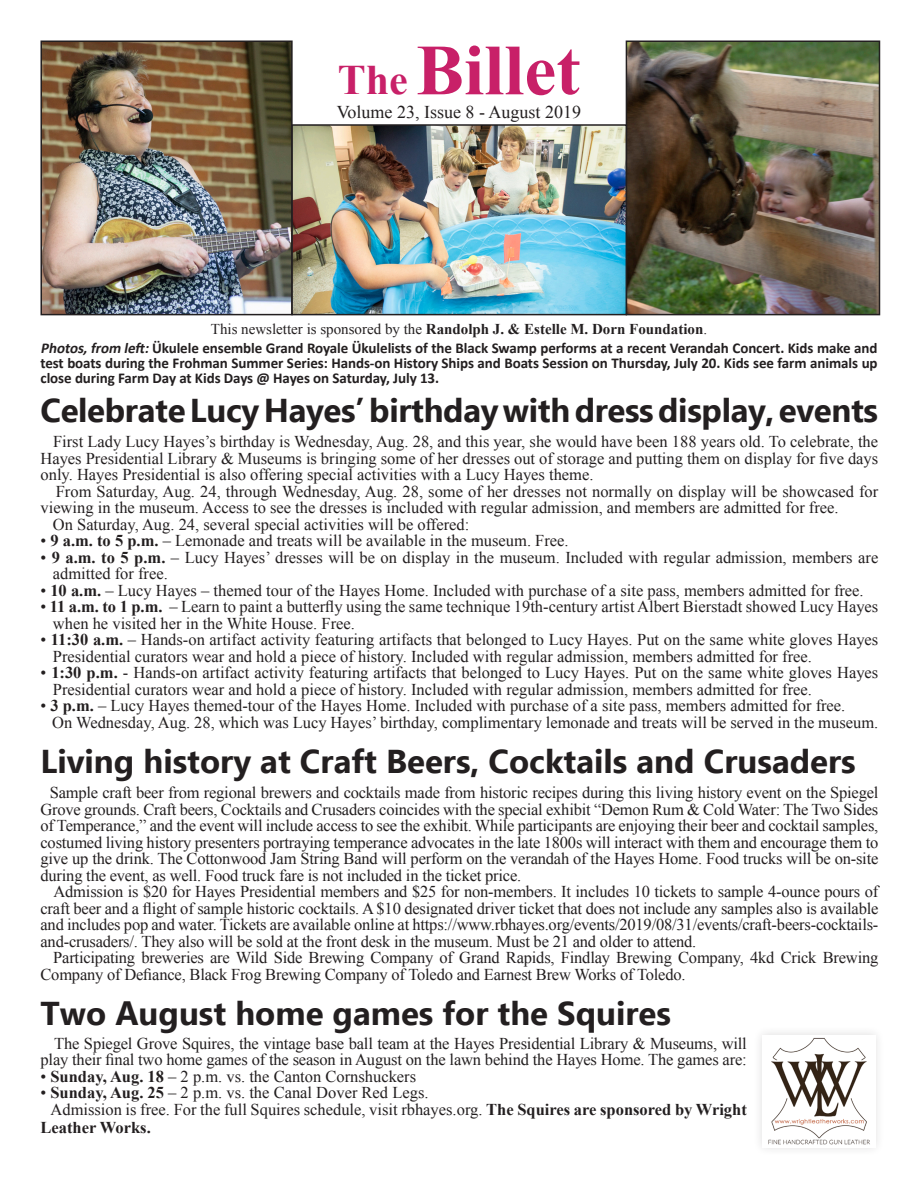
<style>
.page{position:relative;width:918px;height:1188px;background:#fff}
.page>*{position:absolute;margin:0;border:0;box-sizing:border-box;transform-origin:0 0}
.t1{font:700 72px "Times New Roman";color:#c82068}
.t2{font:700 33px "Ebrima";color:#231f20}
.t3{font:18px "Times New Roman";color:#231f20}
.t4{font:16.5px/16.5px "Times New Roman";color:#231f20}
.t5{font:700 15px/15px "Calibri";letter-spacing:-.005em;color:#231f20;text-align:justify}
.t6{font:700 15px "Times New Roman";color:#231f20}
.s1{font-size:42px}
.s2{font-weight:400}
.s3{font-style:italic}
.s4{font-weight:700}
</style>
<div class="page">
<img style="left:43px;top:43px;width:247px;height:269px">
<div style="left:40px;top:40px;width:253px;height:275px;border:2px solid #231f20"></div>
<img style="left:629px;top:43px;width:248px;height:269px">
<div style="left:626px;top:40px;width:254px;height:275px;border:2px solid #231f20"></div>
<img style="left:294px;top:127px;width:330px;height:185px">
<div style="left:291px;top:124px;width:336px;height:191px;border:2px solid #231f20"></div>
<img style="left:768px;top:1038px;width:102px;height:107px">
<p class="t1" style="left:338px;top:20px;width:244px"><span class="s1">The</span> Billet</p>
<p class="t3" style="left:337px;top:100px;width:246px">Volume 23, Issue 8 - August 2019</p>
<p class="t6" style="left:211px;top:318px;width:498px"><span class="s2">This newsletter is sponsored by the</span> Randolph J. &amp; Estelle M. Dorn Foundation<span class="s2">.</span></p>
<p class="t5" style="left:40px;top:341px;width:839px"><span class="s3">Photos,from left:</span>Ükulele ensemble Grand Royale Ükulelists of the Black Swamp performs at a recent Verandah Concert. Kids make and test boats during the Frohman Summer Series: Hands-on History Ships and Boats Session on Thursday, July 20. Kids see farm animals up close during Farm Day at Kids Days @ Hayes on Saturday, July 13.</p>
<p class="t2" style="left:40px;top:386px;width:839px">Celebrate Lucy Hayes’ birthday with dress display, events</p>
<p class="t4" style="left:40px;top:433px;width:839px;text-align:justify;text-indent:13px">First Lady Lucy Hayes’s birthday is Wednesday, Aug. 28, and this year, she would have been 188 years old. To celebrate, the Hayes Presidential Library &amp; Museums is bringing some of her dresses out of storage and putting them on display for five days only. Hayes Presidential is also offering special activities with a Lucy Hayes theme.</p>
<p class="t4" style="left:40px;top:483px;width:839px;text-indent:15px">From Saturday, Aug. 24, through Wednesday, Aug. 28, some of her dresses not normally on display will be showcased for viewing in the museum. Access to see the dresses is included with regular admission, and members are admitted for free.</p>
<p class="t4" style="left:53px;top:516px;width:418px">On Saturday, Aug. 24, several special activities will be offered:</p>
<p class="t4" style="left:40px;top:532px;width:530px">• <span class="s4">9 a.m. to 5 p.m.</span> – Lemonade and treats will be available in the museum. Free.</p>
<p class="t4" style="left:53px;top:549px;width:827px;text-indent:-12px">• <span class="s4">9 a.m. to 5 p.m.</span> – Lucy Hayes’ dresses will be on display in the museum. Included with regular admission, members are admitted for free.</p>
<p class="t4" style="left:40px;top:582px;width:825px">• <span class="s4">10 a.m.</span> – Lucy Hayes – themed tour of the Hayes Home. Included with purchase of a site pass, members admitted for free.</p>
<p class="t4" style="left:53px;top:598px;width:827px;text-indent:-12px">• <span class="s4">11 a.m. to 1 p.m.</span> – Learn to paint a butterfly using the same technique 19th-century artist Albert Bierstadt showed Lucy Hayes when he visited her in the White House. Free.</p>
<p class="t4" style="left:53px;top:631px;width:827px;text-indent:-12px">• <span class="s4">11:30 a.m.</span> – Hands-on artifact activity featuring artifacts that belonged to Lucy Hayes. Put on the same white gloves Hayes<br>Presidential curators wear and hold a piece of history. Included with regular admission, members admitted for free.</p>
<p class="t4" style="left:53px;top:664px;width:827px;text-indent:-12px">• <span class="s4">1:30 p.m.</span> - Hands-on artifact activity featuring artifacts that belonged to Lucy Hayes. Put on the same white gloves Hayes<br>Presidential curators wear and hold a piece of history. Included with regular admission, members admitted for free.</p>
<p class="t4" style="left:40px;top:697px;width:806px">• <span class="s4">3 p.m.</span> – Lucy Hayes themed-tour of the Hayes Home. Included with purchase of a site pass, members admitted for free.</p>
<p class="t4" style="left:52px;top:714px;width:828px">On Wednesday, Aug. 28, which was Lucy Hayes’ birthday, complimentary lemonade and treats will be served in the museum.</p>
<p class="t2" style="left:40px;top:737px;width:817px">Living history at Craft Beers, Cocktails and Crusaders</p>
<p class="t4" style="left:40px;top:784px;width:840px;text-align:justify;text-indent:9px">Sample craft beer from regional brewers and cocktails made from historic recipes during this living history event on the Spiegel Grove grounds. Craft beers, Cocktails and Crusaders coincides with the special exhibit “Demon Rum &amp; Cold Water: The Two Sides of Temperance,” and the event will include access to see the exhibit. While participants are enjoying their beer and cocktail samples, costumed living history presenters portraying temperance advocates in the late 1800s will interact with them and encourage them to give up the drink. The Cottonwood Jam String Band will perform on the verandah of the Hayes Home. Food trucks will be on-site during the event, as well. Food truck fare is not included in the ticket price.</p>
<p class="t4" style="left:40px;top:883px;width:839px;text-align:justify;text-indent:13px">Admission is $20 for Hayes Presidential members and $25 for non-members. It includes 10 tickets to sample 4-ounce pours of craft beer and a flight of sample historic cocktails. A $10 designated driver ticket that does not include any samples also is available and includes pop and water. Tickets are available online at https://www.rbhayes.org/events/2019/08/31/events/craft-beers-cocktails&shy;and-crusaders/. They also will be sold at the front desk in the museum. Must be 21 and older to attend.</p>
<p class="t4" style="left:40px;top:949px;width:839px;text-indent:13px">Participating breweries are Wild Side Brewing Company of Grand Rapids, Findlay Brewing Company, 4kd Crick Brewing<br>Company of Defiance, Black Frog Brewing Company of Toledo and Earnest Brew Works of Toledo.</p>
<p class="t2" style="left:40px;top:989px;width:632px">Two August home games for the Squires</p>
<p class="t4" style="left:40px;top:1035px;width:708px;text-align:right">The Spiegel Grove Squires, the vintage base ball team at the Hayes Presidential Library &amp; Museums, will play their final two home games of the season in August on the lawn behind the Hayes Home. The games are:</p>
<p class="t4" style="left:40px;top:1068px;width:377px">• <span class="s4">Sunday, Aug. 18</span> – 2 p.m. vs. the Canton Cornshuckers</p>
<p class="t4" style="left:40px;top:1084px;width:390px">• <span class="s4">Sunday, Aug. 25</span> – 2 p.m. vs. the Canal Dover Red Legs.</p>
<p class="t4" style="left:40px;top:1100px;width:708px;line-height:18px;text-indent:10px">Admission is free. For the full Squires schedule, visit rbhayes.org. <span class="s4">The Squires are sponsored by Wright<br>Leather Works.</span></p>
</div>
